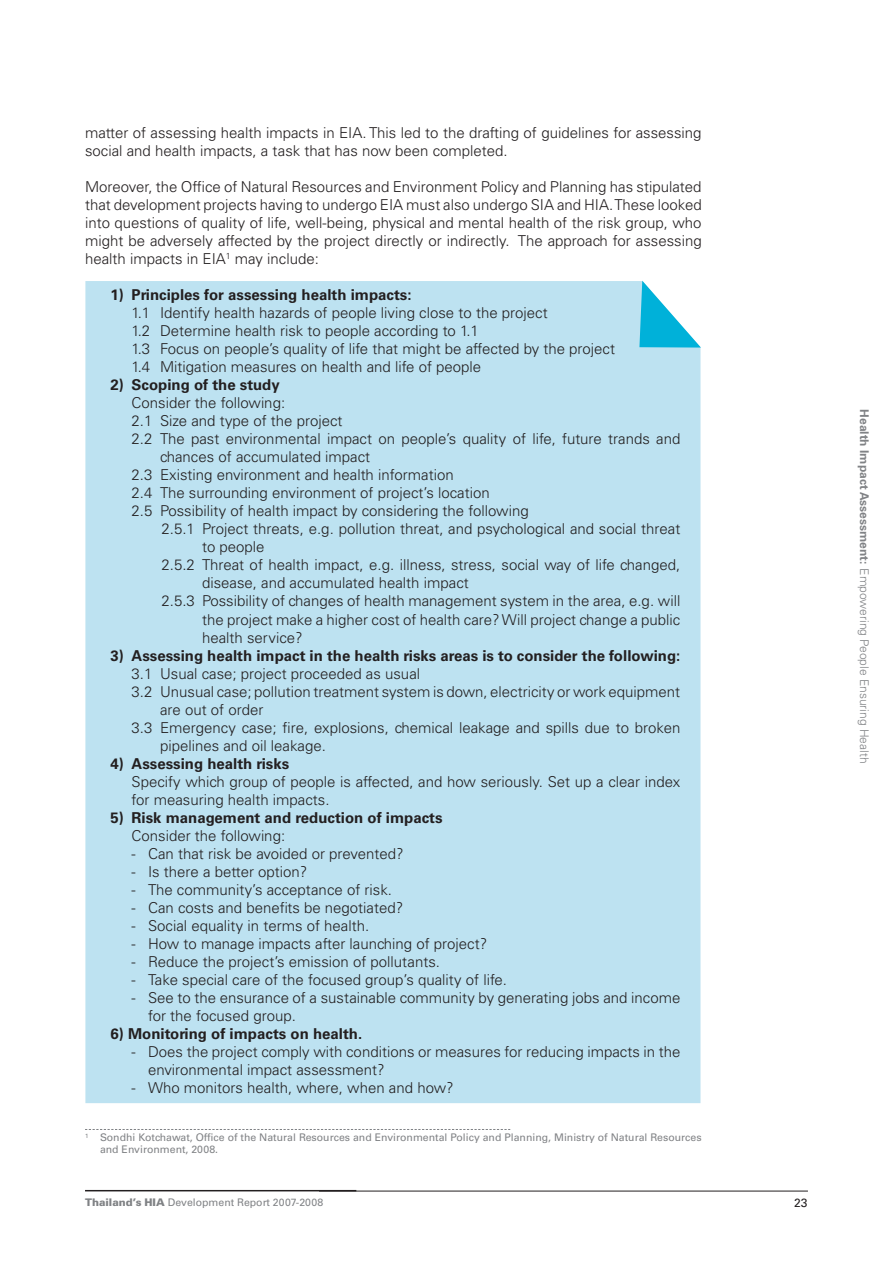
<style>
.page{position:relative;width:893px;height:1263px;background:#fff}
.page>*{position:absolute;margin:0;border:0;box-sizing:border-box;transform-origin:0 0}
.t1{font:300 15px/18px "Univers LT Std";color:#231f20}
.t2{font:700 15px "Univers LT Std";color:#231f20}
.t3{font:300 12px "Univers LT Std";color:#808285}
.t4{font:12px "Univers LT Std";color:#231f20}
.t5{font:10.5px/12px "Univers LT Std";color:#808285}
.s1{font-weight:900}
.s2{font-weight:700}
</style>
<div class="page">
<hr style="left:85px;top:1190px;width:271px;height:1px;background:#231f20">
<hr style="left:319px;top:1191px;width:489px;height:1px;background:#231f20">
<div style="left:85px;top:281px;width:615px;height:822px;background:#bde2f1"></div>
<svg style="left:85px;top:1129px;width:425px;height:1px"></svg>
<svg style="left:639px;top:281px;width:62px;height:67px"></svg>
<p class="t1" style="left:85px;top:124px;width:618px">matter of assessing health impacts in EIA. This led to the drafting of guidelines for assessing social and health impacts, a task that has now been completed.</p>
<p class="t1" style="left:85px;top:178px;width:618px;text-align:justify">Moreover, the Office of Natural Resources and Environment Policy and Planning has stipulated that development projects having to undergo EIA must also undergo SIA and HIA. These looked into questions of quality of life, well-being, physical and mental health of the risk group, who might be adversely affected by the project directly or indirectly. The approach for assessing health impacts in EIA<sup>1</sup> may include:</p>
<p class="t2" style="left:111px;top:286px;width:302px">1) Principles for assessing health impacts:</p>
<p class="t1" style="left:132px;top:304px;width:485px">1.1 Identify health hazards of people living close to the project<br>1.2 Determine health risk to people according to 1.1<br>1.3 Focus on people’s quality of life that might be affected by the project 1.4 Mitigation measures on health and life of people</p>
<p class="t2" style="left:111px;top:376px;width:171px">2) Scoping of the study</p>
<p class="t1" style="left:132px;top:394px;width:155px">Consider the following:</p>
<p class="t1" style="left:132px;top:412px;width:213px">2.1 Size and type of the project</p>
<p class="t1" style="left:132px;top:430px;width:550px">2.2 The past environmental impact on people’s quality of life, future trands and</p>
<p class="t1" style="left:160px;top:448px;width:212px">chances of accumulated impact</p>
<p class="t1" style="left:132px;top:466px;width:324px">2.3 Existing environment and health information</p>
<p class="t1" style="left:132px;top:484px;width:360px">2.4 The surrounding environment of project’s location</p>
<p class="t1" style="left:132px;top:502px;width:399px">2.5 Possibility of health impact by considering the following</p>
<p class="t1" style="left:162px;top:520px;width:520px">2.5.1 Project threats, e.g. pollution threat, and psychological and social threat</p>
<p class="t1" style="left:202px;top:538px;width:64px">to people</p>
<p class="t1" style="left:162px;top:556px;width:520px">2.5.2 Threat of health impact, e.g. illness, stress, social way of life changed,</p>
<p class="t1" style="left:202px;top:574px;width:268px">disease, and accumulated health impact</p>
<p class="t1" style="left:162px;top:592px;width:520px">2.5.3 Possibility of changes of health management system in the area, e.g. will</p>
<p class="t1" style="left:202px;top:610px;width:480px">the project make a higher cost of health care? Will project change a public</p>
<p class="t1" style="left:202px;top:628px;width:102px">health service?</p>
<p class="t2" style="left:111px;top:646px;width:571px">3) Assessing health impact in the health risks areas is to consider the following:</p>
<p class="t1" style="left:132px;top:664px;width:290px">3.1 Usual case; project proceeded as usual</p>
<p class="t1" style="left:132px;top:682px;width:550px">3.2 Unusual case; pollution treatment system is down, electricity or work equipment</p>
<p class="t1" style="left:160px;top:700px;width:105px">are out of order</p>
<p class="t1" style="left:132px;top:718px;width:550px">3.3 Emergency case; fire, explosions, chemical leakage and spills due to broken</p>
<p class="t1" style="left:160px;top:736px;width:167px">pipelines and oil leakage.</p>
<p class="t2" style="left:111px;top:754px;width:180px">4) Assessing health risks</p>
<p class="t1" style="left:132px;top:772px;width:550px">Specify which group of people is affected, and how seriously. Set up a clear index for measuring health impacts.</p>
<p class="t2" style="left:111px;top:808px;width:333px">5) Risk management and reduction of impacts</p>
<p class="t1" style="left:132px;top:826px;width:155px">Consider the following:</p>
<p class="t1" style="left:132px;top:844px;width:274px">- Can that risk be avoided or prevented?</p>
<p class="t1" style="left:132px;top:862px;width:177px">- Is there a better option?</p>
<p class="t1" style="left:132px;top:880px;width:262px">- The community’s acceptance of risk.</p>
<p class="t1" style="left:132px;top:898px;width:273px">- Can costs and benefits be negotiated?</p>
<p class="t1" style="left:132px;top:916px;width:239px">- Social equality in terms of health.</p>
<p class="t1" style="left:132px;top:934px;width:357px">- How to manage impacts after launching of project?</p>
<p class="t1" style="left:132px;top:952px;width:310px">- Reduce the project’s emission of pollutants.</p>
<p class="t1" style="left:132px;top:970px;width:377px">- Take special care of the focused group’s quality of life.</p>
<p class="t1" style="left:148px;top:988px;width:534px;text-indent:-17px">- See to the ensurance of a sustainable community by generating jobs and income for the focused group.</p>
<p class="t2" style="left:111px;top:1024px;width:253px">6) Monitoring of impacts on health.</p>
<p class="t1" style="left:148px;top:1042px;width:534px;text-indent:-17px">- Does the project comply with conditions or measures for reducing impacts in the environmental impact assessment?</p>
<p class="t1" style="left:132px;top:1078px;width:324px">- Who monitors health, where, when and how?</p>
<p class="t5" style="left:100px;top:1132px;width:603px;text-indent:-15px"><sup>1</sup> Sondhi Kotchawat, Office of the Natural Resources and Environmental Policy and Planning, Ministry of Natural Resources and Environment, 2008.</p>
<p class="t5" style="left:85px;top:1196px;width:240px"><span class="s1">Thailand’s HIA</span> Development Report 2007-2008</p>
<p class="t4" style="left:794px;top:1196px;width:15px">23</p>
<p class="t3" style="left:871px;top:409px;width:355px;rotate:90deg"><span class="s2">Health Impact Assessment:</span> Empowering People Ensuring Health</p>
</div>
